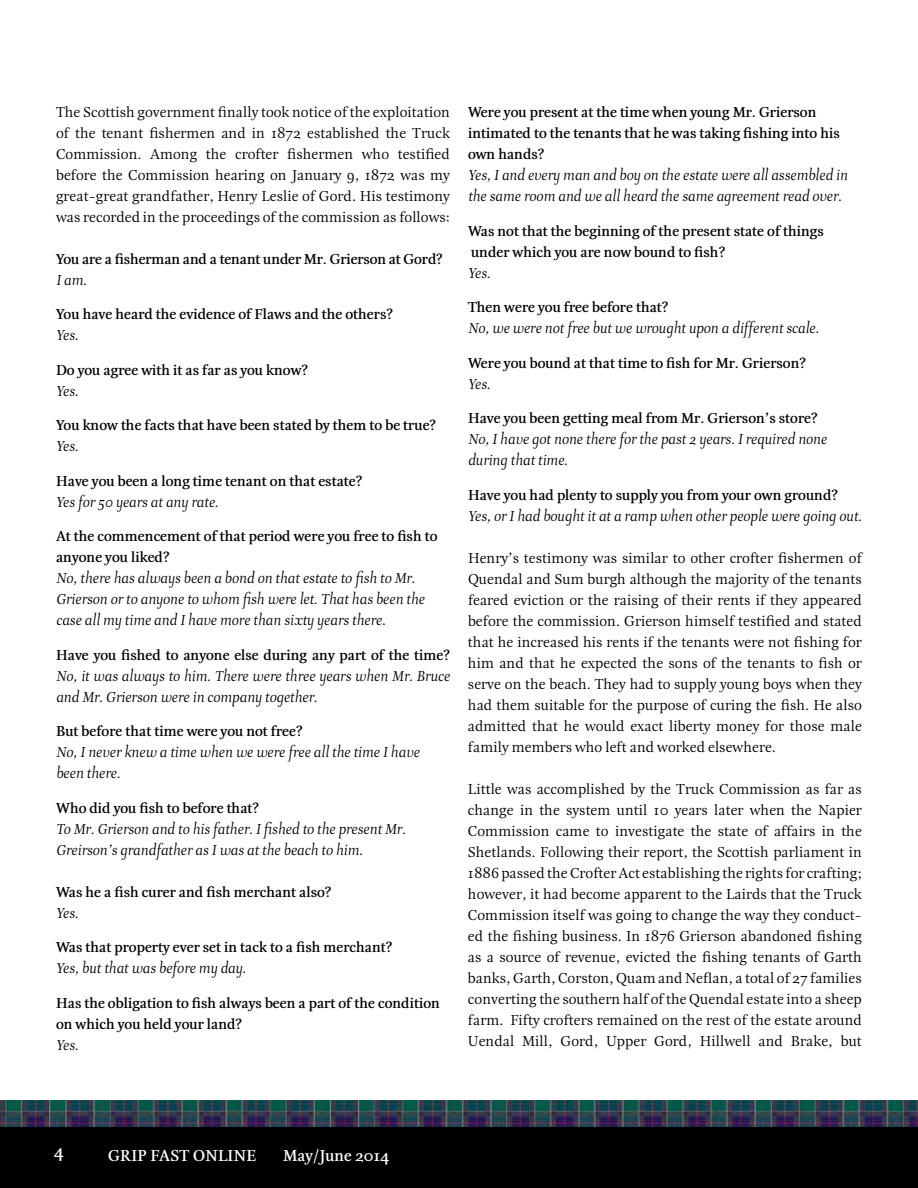
<style>
.page{position:relative;width:918px;height:1188px;background:#fff}
.page>*{position:absolute;margin:0;border:0;box-sizing:border-box;transform-origin:0 0}
.t1{font:700 18px "Esta";color:#fff}
.t2{font:700 16.5px "Esta";letter-spacing:.02em;color:#fff}
.t3{font:700 16.5px "Esta";color:#fff}
.t4{font:15px/21px "Esta";color:#000;text-align:justify}
.t5{font:700 15px/21px "Esta";color:#000}
.t6{font:italic 15px/21px "Esta";color:#000}
</style>
<div class="page">
<img style="left:0;top:1101px;width:918px;height:23px">
<div style="left:0;top:1124px;width:918px;height:64px;background:#000;opacity:.75"></div>
<div style="left:0;top:1128px;width:918px;height:60px;background:#000"></div>
<p class="t4" style="left:56px;top:102px;width:395px">The Scottish government finally took notice of the exploitation of the tenant fishermen and in 1872 established the Truck Commission. Among the crofter fishermen who testified before the Commission hearing on January 9, 1872 was my great-great grandfather, Henry Leslie of Gord. His testimony was recorded in the proceedings of the commission as follows:</p>
<p class="t5" style="left:56px;top:248px;width:388px">You are a fisherman and a tenant under Mr. Grierson at Gord?</p>
<p class="t6" style="left:56px;top:270px;width:32px">I am.</p>
<p class="t5" style="left:56px;top:304px;width:338px">You have heard the evidence of Flaws and the others?</p>
<p class="t6" style="left:56px;top:326px;width:24px">Yes.</p>
<p class="t5" style="left:56px;top:359px;width:254px">Do you agree with it as far as you know?</p>
<p class="t6" style="left:56px;top:381px;width:24px">Yes.</p>
<p class="t5" style="left:56px;top:415px;width:382px">You know the facts that have been stated by them to be true?</p>
<p class="t6" style="left:56px;top:437px;width:24px">Yes.</p>
<p class="t5" style="left:56px;top:470px;width:308px">Have you been a long time tenant on that estate?</p>
<p class="t6" style="left:56px;top:492px;width:164px">Yes for 50 years at any rate.</p>
<p class="t5" style="left:56px;top:526px;width:383px">At the commencement of that period were you free to fish to anyone you liked?</p>
<p class="t6" style="left:56px;top:569px;width:370px">No, there has always been a bond on that estate to fish to Mr.<br>Grierson or to anyone to whom fish were let. That has been the case all my time and I have more than sixty years there.</p>
<p class="t5" style="left:56px;top:644px;width:395px">Have you fished to anyone else during any part of the time?</p>
<p class="t6" style="left:56px;top:666px;width:395px">No, it was always to him. There were three years when Mr. Bruce and Mr. Grierson were in company together.</p>
<p class="t5" style="left:56px;top:721px;width:248px">But before that time were you not free?</p>
<p class="t6" style="left:56px;top:743px;width:365px">No, I never knew a time when we were free all the time I have been there.</p>
<p class="t5" style="left:56px;top:797px;width:205px">Who did you fish to before that?</p>
<p class="t6" style="left:56px;top:819px;width:351px">To Mr. Grierson and to his father. I fished to the present Mr.<br>Greirson’s grandfather as I was at the beach to him.</p>
<p class="t5" style="left:56px;top:881px;width:277px">Was he a fish curer and fish merchant also?</p>
<p class="t6" style="left:56px;top:903px;width:24px">Yes.</p>
<p class="t5" style="left:56px;top:937px;width:338px">Was that property ever set in tack to a fish merchant?</p>
<p class="t6" style="left:56px;top:959px;width:192px">Yes, but that was before my day.</p>
<p class="t5" style="left:56px;top:992px;width:385px">Has the obligation to fish always been a part of the condition on which you held your land?</p>
<p class="t6" style="left:56px;top:1035px;width:24px">Yes.</p>
<p class="t5" style="left:468px;top:102px;width:373px">Were you present at the time when young Mr. Grierson intimated to the tenants that he was taking fishing into his own hands?</p>
<p class="t6" style="left:468px;top:166px;width:381px">Yes, I and every man and boy on the estate were all assembled in the same room and we all heard the same agreement read over.</p>
<p class="t5" style="left:468px;top:220px;width:357px">Was not that the beginning of the present state of things under which you are now bound to fish?</p>
<p class="t6" style="left:468px;top:263px;width:24px">Yes.</p>
<p class="t5" style="left:468px;top:297px;width:202px">Then were you free before that?</p>
<p class="t6" style="left:468px;top:319px;width:353px">No, we were not free but we wrought upon a different scale.</p>
<p class="t5" style="left:468px;top:352px;width:340px">Were you bound at that time to fish for Mr. Grierson?</p>
<p class="t6" style="left:468px;top:374px;width:24px">Yes.</p>
<p class="t5" style="left:468px;top:408px;width:351px">Have you been getting meal from Mr. Grierson’s store?</p>
<p class="t6" style="left:468px;top:430px;width:361px">No, I have got none there for the past 2 years. I required none during that time.</p>
<p class="t5" style="left:468px;top:484px;width:372px">Have you had plenty to supply you from your own ground?</p>
<p class="t6" style="left:468px;top:506px;width:395px">Yes, or I had bought it at a ramp when other people were going out.</p>
<p class="t4" style="left:468px;top:548px;width:395px">Henry’s testimony was similar to other crofter fishermen of Quendal and Sum burgh although the majority of the tenants feared eviction or the raising of their rents if they appeared before the commission. Grierson himself testified and stated that he increased his rents if the tenants were not fishing for him and that he expected the sons of the tenants to fish or serve on the beach. They had to supply young boys when they had them suitable for the purpose of curing the fish. He also admitted that he would exact liberty money for those male family members who left and worked elsewhere.</p>
<p class="t4" style="left:468px;top:779px;width:395px">Little was accomplished by the Truck Commission as far as change in the system until 10 years later when the Napier Commission came to investigate the state of affairs in the Shetlands. Following their report, the Scottish parliament in 1886 passed the Crofter Act establishing the rights for crafting; however, it had become apparent to the Lairds that the Truck Commission itself was going to change the way they conduct&shy;ed the fishing business. In 1876 Grierson abandoned fishing as a source of revenue, evicted the fishing tenants of Garth banks, Garth, Corston, Quam and Neflan, a total of 27 families converting the southern half of the Quendal estate into a sheep farm. Fifty crofters remained on the rest of the estate around Uendal Mill, Gord, Upper Gord, Hillwell and Brake, but</p>
<p class="t1" style="left:54px;top:1140px;width:11px">4</p>
<p class="t2" style="left:108px;top:1146px;width:150px">GRIP FAST ONLINE</p>
<p class="t3" style="left:283px;top:1146px;width:107px">May/June 2014</p>
</div>
